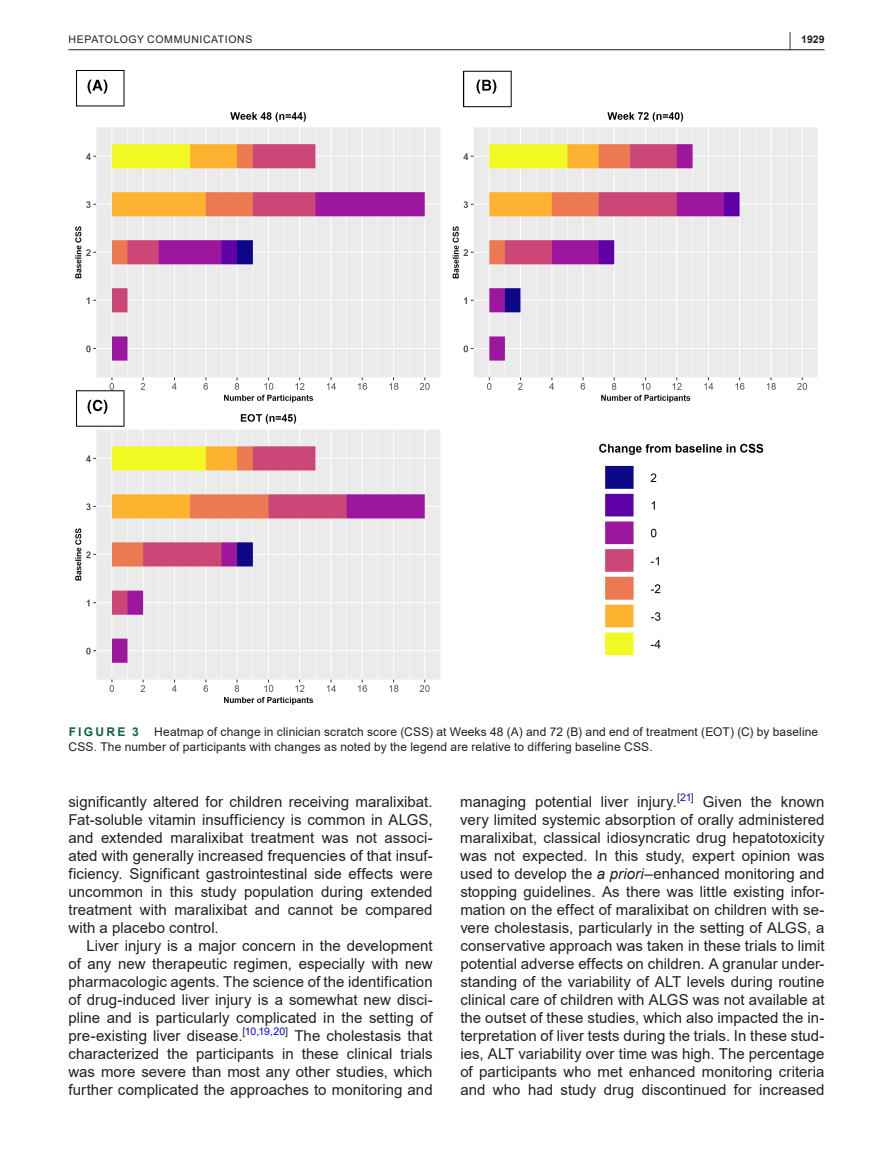
<style>
.page{position:relative;width:893px;height:1174px;background:#fff}
.page>*{position:absolute;margin:0;border:0;box-sizing:border-box;transform-origin:0 0}
.t1{font:700 19.5px "Arial";color:#231f20;scale:.38 1}
.t2{font:15px/18px "Arial";letter-spacing:.005em;color:#231f20;text-align:justify}
.t3{font:12px/15px "Arial";letter-spacing:.01em;color:#231f20}
.t4{font:700 12px "Arial";letter-spacing:.19em;color:#0d6341}
.t5{font:10.5px "Arial";letter-spacing:.055em;color:#231f20}
.t6{font:700 10.5px "Arial";color:#231f20}
.s1{color:#00f}
.s2{font-style:italic}
</style>
<div class="page">
<hr style="left:68px;top:49px;width:756px;height:1px;background:#231f20">
<img style="left:75px;top:70px;width:743px;height:635px">
<h1 class="t1" style="left:789px;top:25px;width:7px">|</h1>
<p class="t5" style="left:69px;top:32px;width:185px">HEPATOLOGY COMMUNICATIONS</p>
<p class="t6" style="left:801px;top:32px;width:25px">1929</p>
<p class="t3" style="left:68px;top:724px;width:751px;text-indent:86px">Heatmap of change in clinician scratch score (CSS) at Weeks 48 (A) and 72 (B) and end of treatment (EOT) (C) by baseline<br>CSS. The number of participants with changes as noted by the legend are relative to differing baseline CSS.</p>
<p class="t4" style="left:69px;top:723px;width:72px">FIGURE 3</p>
<p class="t2" style="left:68px;top:793px;width:366px">significantly altered for children receiving maralixibat.<br>Fat-soluble vitamin insufficiency is common in ALGS, and extended maralixibat treatment was not associ&shy;ated with generally increased frequencies of that insuf&shy;ficiency. Significant gastrointestinal side effects were uncommon in this study population during extended treatment with maralixibat and cannot be compared with a placebo control.</p>
<p class="t2" style="left:68px;top:937px;width:366px;text-indent:18px">Liver injury is a major concern in the development of any new therapeutic regimen, especially with new pharmacologic agents. The science of the identification of drug-induced liver injury is a somewhat new disci&shy;pline and is particularly complicated in the setting of pre-existing liver disease.<sup>[</sup><sup>10,19,20</sup><sup>]</sup> The cholestasis that characterized the participants in these clinical trials was more severe than most any other studies, which further complicated the approaches to monitoring and</p>
<p class="t2" style="left:460px;top:793px;width:218px">managing potential liver injury.</p>
<p class="t5" style="left:677px;top:789px;width:18px">[<span class="s1">21</span>]</p>
<p class="t2" style="left:460px;top:793px;width:366px;text-indent:242px">Given the known very limited systemic absorption of orally administered maralixibat, classical idiosyncratic drug hepatotoxicity was not expected. In this study, expert opinion was used to develop the <span class="s2">a priori–</span>enhanced monitoring and stopping guidelines. As there was little existing infor&shy;mation on the effect of maralixibat on children with se&shy;vere cholestasis, particularly in the setting of ALGS, a conservative approach was taken in these trials to limit potential adverse effects on children. A granular under&shy;standing of the variability of ALT levels during routine clinical care of children with ALGS was not available at the outset of these studies, which also impacted the in&shy;terpretation of liver tests during the trials. In these stud&shy;ies, ALT variability over time was high. The percentage of participants who met enhanced monitoring criteria and who had study drug discontinued for increased</p>
</div>
